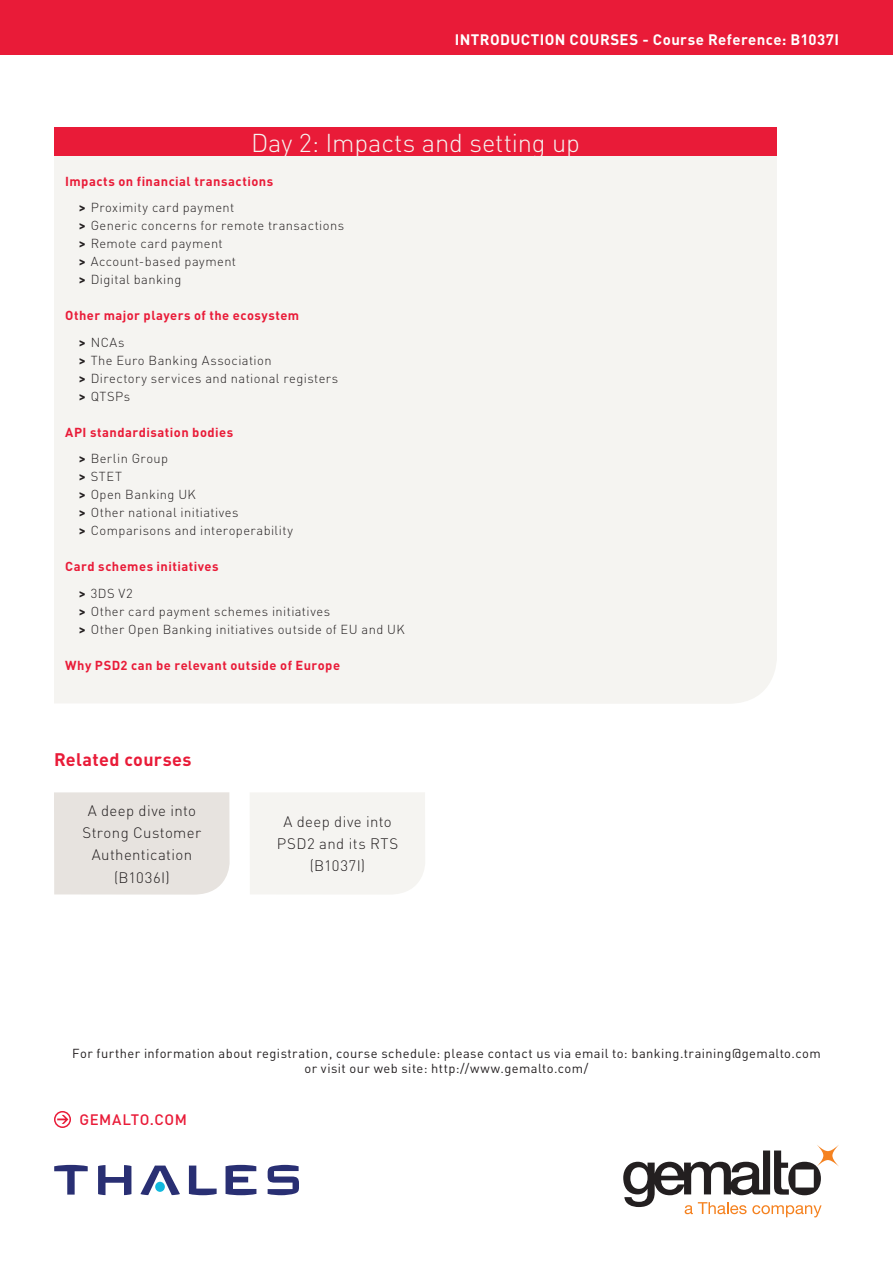
<style>
.page{position:relative;width:893px;height:1263px;background:#fff}
.page>*{position:absolute;margin:0;border:0;box-sizing:border-box;transform-origin:0 0}
.t1{font:300 25.5px "DIN Pro";letter-spacing:-.005em;color:#f5f4f1}
.t2{font:700 18px "DIN Pro";letter-spacing:.02em;color:#e91b38}
.t3{font:300 15px/22.2px "DIN Pro";letter-spacing:.025em;color:#231f20;text-align:center}
.t4{font:700 15px "DIN Pro";letter-spacing:.03em;color:#fff}
.t5{font:500 15px "DIN Pro";letter-spacing:.04em;color:#e91b38}
.t6{font:300 12.9px/18px "DIN Pro";letter-spacing:.035em;color:#231f20}
.t7{font:700 12.9px/26.5px "DIN Pro";letter-spacing:.035em;color:#e91b38}
.t8{font:12.9px/15px "DIN Pro";letter-spacing:.035em;color:#231f20;text-align:center}
.s1{color:#231f20}
.s2{font-weight:300;color:#231f20}
.s3{font-weight:700}
</style>
<div class="page">
<div style="left:0;top:0;width:893px;height:54px;background:#e91b38"></div>
<div style="left:54px;top:156px;width:723px;height:548px;background:#f5f4f1"></div>
<div style="left:54px;top:128px;width:723px;height:28px;background:#e91b38"></div>
<div style="left:54px;top:792px;width:176px;height:102px;background:#e7e3df"></div>
<div style="left:250px;top:793px;width:175px;height:101px;background:#f5f4f1"></div>
<svg style="left:54px;top:1111px;width:17px;height:17px"></svg>
<svg style="left:623px;top:1145px;width:216px;height:72px"></svg>
<svg style="left:54px;top:1165px;width:34px;height:29px"></svg>
<svg style="left:268px;top:1165px;width:31px;height:30px"></svg>
<svg style="left:226px;top:1165px;width:30px;height:30px"></svg>
<svg style="left:189px;top:1165px;width:28px;height:30px"></svg>
<svg style="left:140px;top:1165px;width:40px;height:30px"></svg>
<div style="left:155px;top:1182px;width:10px;height:10px;background:#11b8dd;border-radius:50%"></div>
<svg style="left:98px;top:1165px;width:33px;height:30px"></svg>
<p class="t4" style="left:455px;top:30px;width:386px">INTRODUCTION COURSES - Course Reference: B1037I</p>
<h1 class="t1" style="left:251px;top:125px;width:330px">Day 2: Impacts and setting up</h1>
<p class="t7" style="left:79px;top:167px;width:196px;text-indent:-14px">Impacts on financial transactions <span class="s1">&gt;</span> <span class="s2">Proximity card payment</span></p>
<p class="t6" style="left:79px;top:216px;width:267px"><span class="s3">&gt;</span> Generic concerns for remote transactions <span class="s3">&gt;</span> Remote card payment<br><span class="s3">&gt;</span> Account-based payment<br><span class="s3">&gt;</span> Digital banking</p>
<p class="t7" style="left:79px;top:302px;width:222px;text-indent:-14px">Other major players of the ecosystem <span class="s1">&gt;</span> <span class="s2">NCAs</span></p>
<p class="t6" style="left:79px;top:350px;width:261px"><span class="s3">&gt;</span> The Euro Banking Association<br><span class="s3">&gt;</span> Directory services and national registers <span class="s3">&gt;</span> QTSPs</p>
<p class="t7" style="left:79px;top:418px;width:156px;text-indent:-14px">API standardisation bodies <span class="s1">&gt;</span> <span class="s2">Berlin Group</span></p>
<p class="t6" style="left:79px;top:467px;width:216px"><span class="s3">&gt;</span> STET<br><span class="s3">&gt;</span> Open Banking UK<br><span class="s3">&gt;</span> Other national initiatives<br><span class="s3">&gt;</span> Comparisons and interoperability</p>
<p class="t7" style="left:79px;top:553px;width:141px;text-indent:-14px">Card schemes initiatives <span class="s1">&gt;</span> <span class="s2">3DS V2</span></p>
<p class="t6" style="left:79px;top:601px;width:328px"><span class="s3">&gt;</span> Other card payment schemes initiatives<br><span class="s3">&gt;</span> Other Open Banking initiatives outside of EU and UK</p>
<p class="t7" style="left:65px;top:651px;width:276px">Why PSD2 can be relevant outside of Europe</p>
<h2 class="t2" style="left:54px;top:747px;width:139px">Related courses</h2>
<p class="t3" style="left:83px;top:799px;width:120px">A deep dive into<br>Strong Customer<br>Authentication (B1036I)</p>
<p class="t3" style="left:277px;top:810px;width:123px">A deep dive into<br>PSD2 and its RTS (B1037I)</p>
<p class="t8" style="left:72px;top:1045px;width:750px">For further information about registration, course schedule: please contact us via email to: banking.training@gemalto.com or visit our web site: http://www.gemalto.com/</p>
<p class="t5" style="left:79px;top:1109px;width:109px">GEMALTO.COM</p>
</div>
